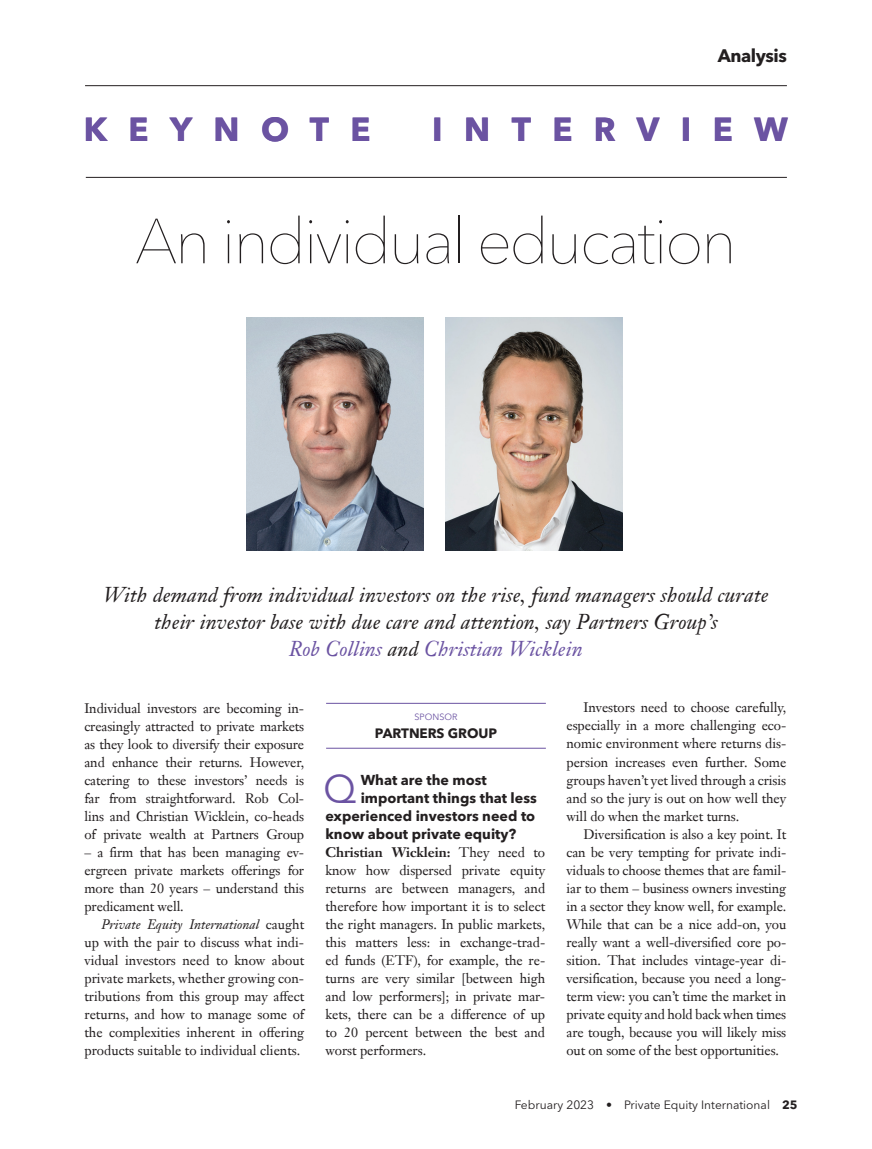
<style>
.page{position:relative;width:872px;height:1149px;background:#fff}
.page>*{position:absolute;margin:0;border:0;box-sizing:border-box;transform-origin:0 0}
.t1{font:200 63px "Avenir Next LT Pro";letter-spacing:-.04em;color:#231f20}
.t2{font:39.6px "Avenir Next LT Pro";color:#6b53a2}
.t3{font:700 33px "Avenir Next LT Pro";letter-spacing:.65em;color:#6b53a2}
.t4{font:italic 21px/27px "Janson Text LT Pro";letter-spacing:.005em;color:#231f20;text-align:center}
.t5{font:700 18px "Avenir Next LT Pro";letter-spacing:-.025em;color:#231f20}
.t6{font:700 14.25px "Avenir Next LT Pro";color:#231f20}
.t7{font:13.5px/18px "Janson Text LT Pro";letter-spacing:-.01em;color:#231f20;text-align:justify}
.t8{font:700 13.5px "Avenir Next LT Pro";letter-spacing:-.005em;color:#231f20}
.t9{font:12px "Avenir Next LT Pro";color:#231f20}
.t10{font:9px "Avenir Next LT Pro";color:#6b53a2}
.s1{color:#6b53a2}
.s2{font-style:italic}
.s3{font-weight:700}
</style>
<div class="page">
<hr style="left:85px;top:85px;width:702px;height:1px;background:#231f20">
<hr style="left:326px;top:702px;width:220px;height:1px;background:#6b53a2">
<hr style="left:326px;top:747px;width:220px;height:1px;background:#6b53a2">
<hr style="left:86px;top:177px;width:701px;height:1px;background:#231f20">
<img style="left:247px;top:317px;width:177px;height:233px">
<img style="left:445px;top:317px;width:177px;height:233px">
<h3 class="t5" style="left:717px;top:45px;width:71px">Analysis</h3>
<h3 class="t3" style="left:84px;top:110px;width:288px">KEYNOTE</h3>
<h3 class="t3" style="left:432px;top:110px;width:357px">INTERVIEW</h3>
<h1 class="t1" style="left:135px;top:204px;width:603px">An individual education</h1>
<h3 class="t4" style="left:103px;top:581px;width:666px">With demand from individual investors on the rise, fund managers should curate their investor base with due care and attention, say Partners Group’s<br><span class="s1">Rob Collins</span> and <span class="s1">Christian Wicklein</span></h3>
<p class="t7" style="left:84px;top:698px;width:221px">Individual investors are becoming in&shy;creasingly attracted to private markets as they look to diversify their exposure and enhance their returns. However, catering to these investors’ needs is far from straightforward. Rob Col&shy;lins and Christian Wicklein, co-heads of private wealth at Partners Group</p>
<p class="t7" style="left:84px;top:842px;width:221px">– a firm that has been managing ev&shy;ergreen private markets offerings for more than 20 years – understand this predicament well.</p>
<p class="t7" style="left:84px;top:914px;width:221px;text-indent:17px"><span class="s2">Private Equity International</span> caught up with the pair to discuss what indi&shy;vidual investors need to know about private markets, whether growing con&shy;tributions from this group may affect returns, and how to manage some of the complexities inherent in offering products suitable to individual clients.</p>
<p class="t10" style="left:414px;top:711px;width:44px">SPONSOR</p>
<p class="t8" style="left:375px;top:724px;width:124px">PARTNERS GROUP</p>
<h2 class="t2" style="left:323px;top:764px;width:35px">Q</h2>
<p class="t6" style="left:361px;top:770px;width:128px">What are the most</p>
<p class="t6" style="left:361px;top:788px;width:178px">important things that less</p>
<p class="t6" style="left:325px;top:806px;width:211px">experienced investors need to</p>
<p class="t6" style="left:325px;top:824px;width:192px">know about private equity?</p>
<p class="t7" style="left:325px;top:842px;width:221px"><span class="s3">Christian Wicklein:</span> They need to know how dispersed private equity returns are between managers, and therefore how important it is to select the right managers. In public markets, this matters less: in exchange-trad&shy;ed funds (ETF), for example, the re&shy;turns are very similar [between high and low performers]; in private mar&shy;kets, there can be a difference of up to 20 percent between the best and worst performers.</p>
<p class="t7" style="left:566px;top:698px;width:221px;text-indent:17px">Investors need to choose carefully, especially in a more challenging eco&shy;nomic environment where returns dis&shy;persion increases even further. Some groups haven’t yet lived through a crisis and so the jury is out on how well they will do when the market turns.</p>
<p class="t7" style="left:566px;top:824px;width:221px;text-indent:17px">Diversification is also a key point. It can be very tempting for private indi&shy;viduals to choose themes that are famil&shy;iar to them – business owners investing in a sector they know well, for example.<br>While that can be a nice add-on, you really want a well-diversified core po&shy;sition. That includes vintage-year di&shy;versification, because you need a long&shy;term view: you can’t time the market in private equity and hold back when times are tough, because you will likely miss out on some of the best opportunities.</p>
<p class="t9" style="left:515px;top:1097px;width:284px">February 2023 • Private Equity International <span class="s3">25</span></p>
</div>
